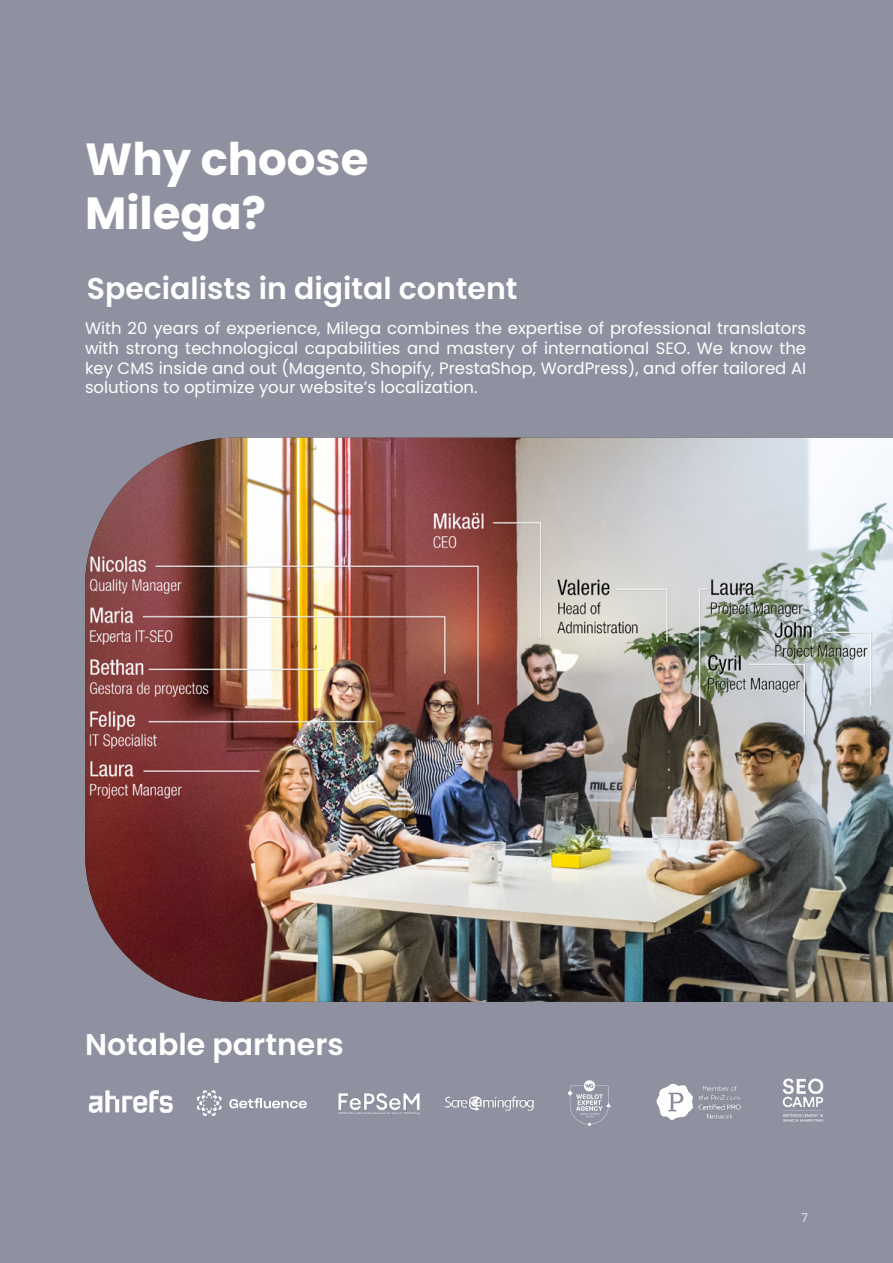
<style>
.page{position:relative;width:893px;height:1263px;background:#8f91a1}
.page>*{position:absolute;margin:0;border:0;box-sizing:border-box;transform-origin:0 0}
.t1{font:700 45px/54px "Poppins";color:#fff}
.t2{font:600 30px "Poppins";color:#fff}
.t3{font:16.5px/19.8px "Poppins";color:#fff;text-align:justify}
.t4{font:300 12px "Poppins";color:#fff}
</style>
<div class="page">
<img style="left:85px;top:438px;width:808px;height:564px">
<img style="left:88px;top:1090px;width:85px;height:23px">
<svg style="left:229px;top:1098px;width:78px;height:10px"></svg>
<svg style="left:197px;top:1090px;width:25px;height:26px"></svg>
<img style="left:338px;top:1093px;width:82px;height:22px">
<img style="left:444px;top:1095px;width:90px;height:16px">
<svg style="left:568px;top:1080px;width:43px;height:46px"></svg>
<img style="left:656px;top:1083px;width:85px;height:37px">
<img style="left:782px;top:1078px;width:42px;height:44px">
<h1 class="t1" style="left:85px;top:132px;width:285px">Why choose<br>Milega?</h1>
<h2 class="t2" style="left:87px;top:271px;width:432px">Specialists in digital content</h2>
<p class="t3" style="left:85px;top:318px;width:723px">With 20 years of experience, Milega combines the expertise of professional translators with strong technological capabilities and mastery of international SEO. We know the key CMS inside and out (Magento, Shopify, PrestaShop, WordPress), and offer tailored AI solutions to optimize your website’s localization.</p>
<h2 class="t2" style="left:85px;top:1027px;width:260px">Notable partners</h2>
<p class="t4" style="left:801px;top:1210px;width:8px">7</p>
</div>
